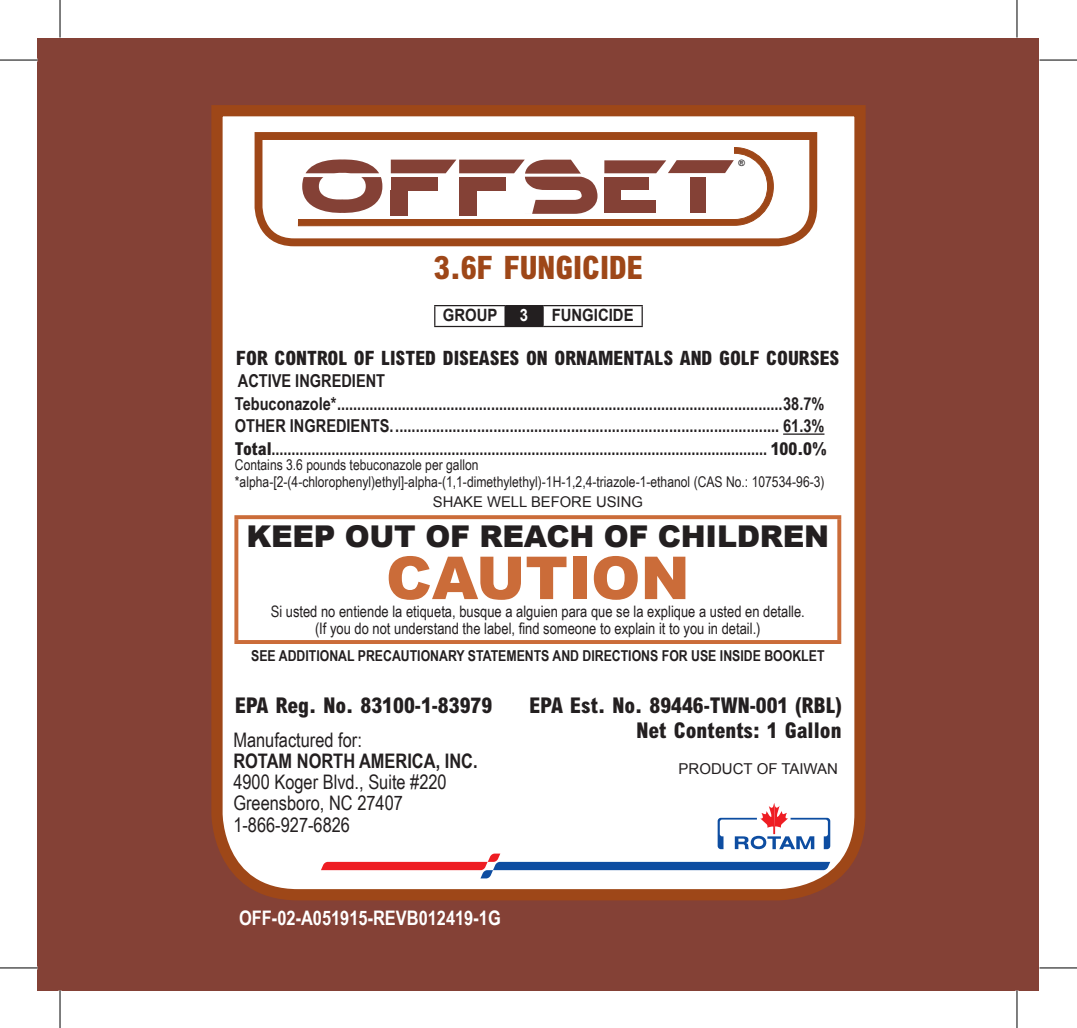
<style>
.page{position:relative;width:1077px;height:1028px;background:#fff}
.page>*{position:absolute;margin:0;border:0;box-sizing:border-box;transform-origin:0 0}
.t1{font:900 59.25px "Arial";color:#cb6c39}
.t2{font:800 condensed 32.25px "Arial";color:#9e4718}
.t3{font:900 30px "Arial";letter-spacing:-.01em;color:#231f20}
.t4{font:800 condensed 21.75px/25px "Arial";color:#231f20;text-align:right}
.t5{font:20px/21.2px "Arial Narrow";color:#231f20}
.t6{font:700 20px "Arial Narrow";color:#fff}
.t7{font:700 20px "Arial Narrow";color:#231f20}
.t8{font:800 condensed 19.75px "Arial";color:#231f20}
.t9{font:700 17.75px/22.5px "Arial Narrow";color:#231f20}
.t10{font:700 17px "Arial";color:#231f20;scale:.88 1}
.t11{font:700 17px "Arial";color:#fff;scale:.88 1}
.t12{font:15.75px "Arial Narrow";color:#231f20}
.t13{font:700 15px "Arial Narrow";color:#231f20}
.t14{font:15px "Arial";color:#231f20}
.t15{font:14.75px/17.5px "Arial Narrow";color:#231f20}
.t16{font:14.75px "Arial";color:#231f20}
.t17{font:700 8.75px "Arial";color:#231f20}
.s1{font-family:"Arial";font-weight:800;font-stretch:condensed}
</style>
<div class="page">
<div style="left:38px;top:38px;width:1001px;height:952px;background:#844136"></div>
<svg style="left:211px;top:105px;width:655px;height:796px;background:#f4ebe6"></svg>
<hr style="left:783px;top:433px;width:41px;height:1px;background:#231f20">
<div style="left:236px;top:517px;width:603px;height:124px;background:#fff"></div>
<svg style="left:234px;top:515px;width:607px;height:4px;background:#cd7342"></svg>
<svg style="left:234px;top:519px;width:4px;height:120px"></svg>
<svg style="left:837px;top:519px;width:4px;height:120px"></svg>
<svg style="left:234px;top:639px;width:607px;height:4px;fill:#cb6c39"></svg>
<div style="left:505px;top:305px;width:38px;height:21px;background:#231f20"></div>
<hr style="left:434px;top:305px;width:71px;height:1px;background:#231f20">
<svg style="left:434px;top:306px;width:1px;height:20px"></svg>
<hr style="left:504px;top:306px;width:2px;height:20px;background:#231f20">
<hr style="left:543px;top:305px;width:100px;height:1px;background:#231f20">
<hr style="left:542px;top:306px;width:2px;height:20px;background:#231f20">
<hr style="left:641px;top:306px;width:2px;height:20px;background:#231f20">
<hr style="left:434px;top:326px;width:71px;height:1px;background:#231f20">
<hr style="left:505px;top:326px;width:38px;height:1px;background:#231f20">
<hr style="left:543px;top:326px;width:100px;height:1px;background:#231f20">
<svg style="left:321px;top:802px;width:509px;height:76px;background:#e6e3eb"></svg>
<svg style="left:251px;top:128px;width:570px;height:122px;background:#dec2b2"></svg>
<svg style="left:297px;top:146px;width:477px;height:81px"></svg>
<svg style="left:0;top:58px;width:38px;height:4px"></svg>
<svg style="left:1039px;top:59px;width:38px;height:1px"></svg>
<svg style="left:59px;top:0;width:1px;height:38px"></svg>
<svg style="left:58px;top:990px;width:4px;height:37px"></svg>
<hr style="left:0;top:60px;width:38px;height:1px;background:#000">
<hr style="left:1039px;top:60px;width:38px;height:1px;background:#000">
<hr style="left:0;top:967px;width:38px;height:1px;background:#000">
<hr style="left:1039px;top:967px;width:38px;height:1px;background:#000">
<hr style="left:60px;top:0;width:1px;height:38px;background:#000">
<hr style="left:60px;top:990px;width:1px;height:37px;background:#000">
<hr style="left:1016px;top:0;width:1px;height:38px;background:#000">
<hr style="left:1016px;top:990px;width:1px;height:37px;background:#000">
<h2 class="t2" style="left:434px;top:248px;width:211px">3.6F FUNGICIDE</h2>
<p class="t10" style="left:443px;top:304px;width:64px">GROUP</p>
<p class="t11" style="left:520px;top:304px;width:11px">3</p>
<p class="t10" style="left:552px;top:304px;width:95px">FUNGICIDE</p>
<p class="t17" style="left:738px;top:157px;width:8px">®</p>
<p class="t8" style="left:236px;top:346px;width:605px">FOR CONTROL OF LISTED DISEASES ON ORNAMENTALS AND GOLF COURSES</p>
<p class="t9" style="left:235px;top:369px;width:593px">ACTIVE INGREDIENT Tebuconazole*..............................................................................................................38.7% OTHER INGREDIENTS............................................................................................... 61.3% <span class="s1">Total</span>............................................................................................................................ <span class="s1">100.0%</span></p>
<p class="t15" style="left:235px;top:455px;width:591px">Contains 3.6 pounds tebuconazole per gallon *alpha-[2-(4-chlorophenyl)ethyl]-alpha-(1,1-dimethylethyl)-1H-1,2,4-triazole-1-ethanol (CAS No.: 107534-96-3)</p>
<p class="t16" style="left:433px;top:492px;width:212px">SHAKE WELL BEFORE USING</p>
<h3 class="t3" style="left:246px;top:514px;width:584px">KEEP OUT OF REACH OF CHILDREN</h3>
<h1 class="t1" style="left:386px;top:534px;width:305px">CAUTION</h1>
<p class="t12" style="left:315px;top:616px;width:447px">(If you do not understand the label, find someone to explain it to you in detail.)</p>
<p class="t13" style="left:251px;top:644px;width:575px">SEE ADDITIONAL PRECAUTIONARY STATEMENTS AND DIRECTIONS FOR USE INSIDE BOOKLET</p>
<p class="t12" style="left:271px;top:599px;width:536px">Si usted no entiende la etiqueta, busque a alguien para que se la explique a usted en detalle.</p>
<p class="t4" style="left:235px;top:692px;width:259px">EPA Reg. No. 83100-1-83979</p>
<p class="t5" style="left:233px;top:727px;width:130px">Manufactured for:</p>
<p class="t7" style="left:233px;top:745px;width:246px">ROTAM NORTH AMERICA, INC.</p>
<p class="t5" style="left:233px;top:770px;width:215px">4900 Koger Blvd., Suite #220<br>Greensboro, NC 27407<br>1-866-927-6826</p>
<p class="t4" style="left:530px;top:692px;width:313px">EPA Est. No. 89446-TWN-001 (RBL)<br>Net Contents: 1 Gallon</p>
<p class="t14" style="left:678px;top:758px;width:161px">PRODUCT OF TAIWAN</p>
<p class="t6" style="left:239px;top:902px;width:263px">OFF-02-A051915-REVB012419-1G</p>
</div>
